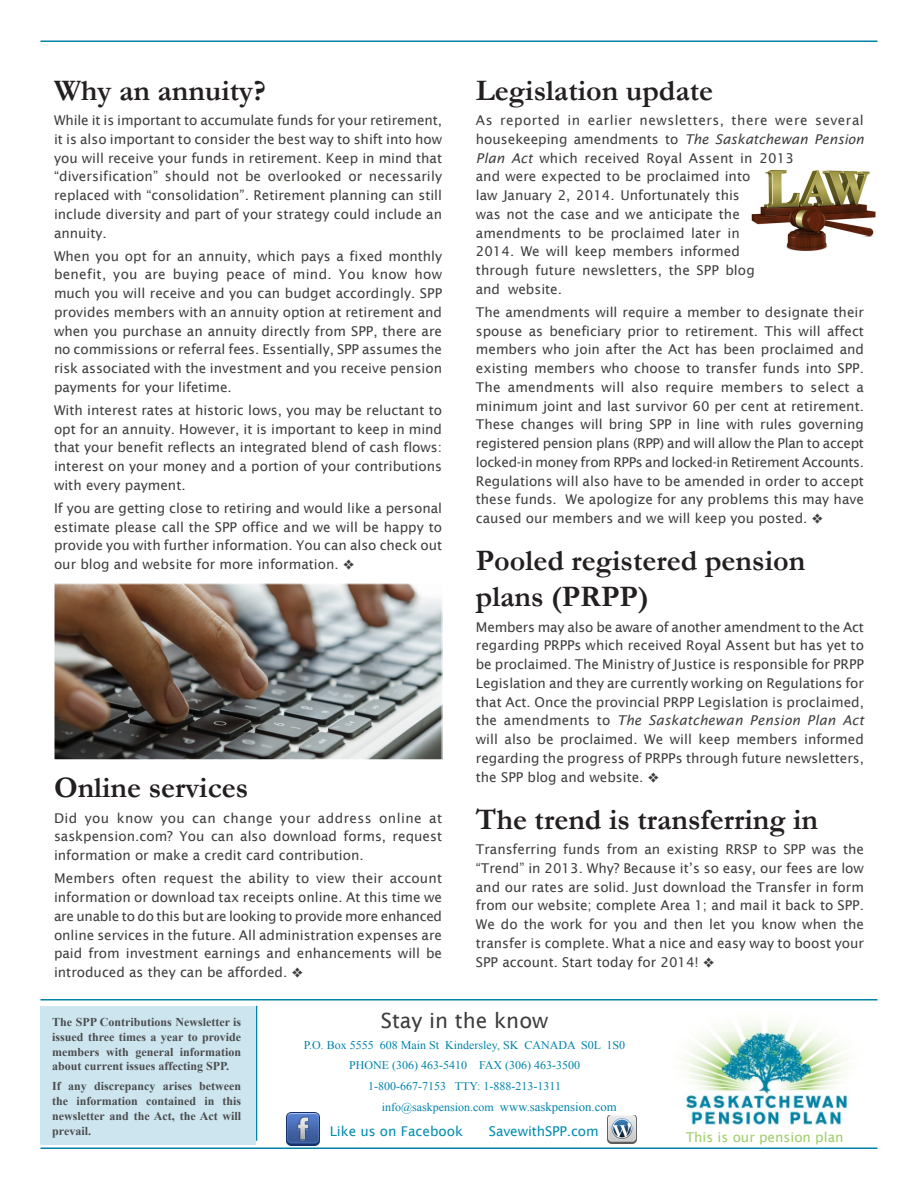
<style>
.page{position:relative;width:918px;height:1188px;background:#fff}
.page>*{position:absolute;margin:0;border:0;box-sizing:border-box;transform-origin:0 0}
.Heading{font:700 30px/36px "Garamond";color:#231f20}
.Body_text{font:21px "Lucida Sans";color:#3e3e3f}
.Body_text-2{font:13.5px/18.8px "Lucida Sans";color:#3e3e3f;text-align:justify}
.Body_text-3{font:13.5px "Lucida Sans";letter-spacing:-.005em;color:#008cb1}
.Body_text-4{font:13.5px "Lucida Sans";color:#9fce66}
.t1{font:700 12px/15px "Times New Roman";color:#4b4c4d;text-align:justify}
.t2{font:11.7px "Times New Roman";color:#0083a9}
.s1{font-style:italic}
.s2{font-size:12.45px}
</style>
<div class="page">
<hr style="left:40px;top:1148px;width:838px;height:1px;background:#0083a9">
<hr style="left:40px;top:999px;width:838px;height:1px;background:#0083a9">
<hr style="left:256px;top:1006px;width:1px;height:135px;background:#0083a9">
<hr style="left:40px;top:40px;width:838px;height:2px;background:#0083a9">
<div style="left:40px;top:1006px;width:216px;height:139px;background:#cce5ef"></div>
<img style="left:684px;top:1021px;width:165px;height:105px">
<img style="left:751px;top:169px;width:125px;height:83px">
<img style="left:56px;top:585px;width:384px;height:173px">
<div style="left:54px;top:583px;width:388px;height:177px;border:1px solid #fff"></div>
<img style="left:607px;top:1115px;width:29px;height:29px">
<img style="left:286px;top:1112px;width:34px;height:34px">
<p class="Heading" style="left:54px;top:72px;width:213px">Why an annuity?</p>
<p class="Body_text-2" style="left:54px;top:111px;width:390px">While it is important to accumulate funds for your retirement, it is also important to consider the best way to shift into how you will receive your funds in retirement. Keep in mind that “diversification” should not be overlooked or necessarily replaced with “consolidation”. Retirement planning can still include diversity and part of your strategy could include an annuity.</p>
<p class="Body_text-2" style="left:54px;top:246px;width:390px">When you opt for an annuity, which pays a fixed monthly benefit, you are buying peace of mind. You know how much you will receive and you can budget accordingly. SPP provides members with an annuity option at retirement and when you purchase an annuity directly from SPP, there are no commissions or referral fees. Essentially, SPP assumes the risk associated with the investment and you receive pension payments for your lifetime.</p>
<p class="Body_text-2" style="left:54px;top:401px;width:390px">With interest rates at historic lows, you may be reluctant to opt for an annuity. However, it is important to keep in mind that your benefit reflects an integrated blend of cash flows: interest on your money and a portion of your contributions with every payment.</p>
<p class="Body_text-2" style="left:54px;top:499px;width:390px">If you are getting close to retiring and would like a personal estimate please call the SPP office and we will be happy to provide you with further information. You can also check out our blog and website for more information. ❖</p>
<p class="Heading" style="left:54px;top:770px;width:196px">Online services</p>
<p class="Body_text-2" style="left:54px;top:808px;width:390px">Did you know you can change your address online at saskpension.com? You can also download forms, request information or make a credit card contribution.</p>
<p class="Body_text-2" style="left:54px;top:869px;width:390px">Members often request the ability to view their account information or download tax receipts online. At this time we are unable to do this but are looking to provide more enhanced online services in the future. All administration expenses are paid from investment earnings and enhancements will be introduced as they can be afforded. ❖</p>
<p class="Heading" style="left:476px;top:72px;width:239px">Legislation update</p>
<p class="Body_text-2" style="left:476px;top:111px;width:390px;text-align:left">As reported in earlier newsletters, there were several housekeeping amendments to <span class="s1">The Saskatchewan Pension Plan Act</span> which received Royal Assent in 2013<br>and were expected to be proclaimed into<br>law January 2, 2014. Unfortunately this<br>was not the case and we anticipate the<br>amendments to be proclaimed later in<br>2014. We will keep members informed<br>through future newsletters, the SPP blog<br>and website.</p>
<p class="Body_text-2" style="left:476px;top:303px;width:390px">The amendments will require a member to designate their spouse as beneficiary prior to retirement. This will affect members who join after the Act has been proclaimed and existing members who choose to transfer funds into SPP.<br>The amendments will also require members to select a minimum joint and last survivor 60 per cent at retirement.<br>These changes will bring SPP in line with rules governing registered pension plans (RPP) and will allow the Plan to accept locked-in money from RPPs and locked-in Retirement Accounts.<br>Regulations will also have to be amended in order to accept these funds. We apologize for any problems this may have caused our members and we will keep you posted. ❖</p>
<p class="Heading" style="left:476px;top:543px;width:331px">Pooled registered pension plans (PRPP)</p>
<p class="Body_text-2" style="left:476px;top:617px;width:390px">Members may also be aware of another amendment to the Act regarding PRPPs which received Royal Assent but has yet to be proclaimed. The Ministry of Justice is responsible for PRPP Legislation and they are currently working on Regulations for that Act. Once the provincial PRPP Legislation is proclaimed, the amendments to <span class="s1">The Saskatchewan Pension Plan Act </span>will also be proclaimed. We will keep members informed regarding the progress of PRPPs through future newsletters, the SPP blog and website. ❖</p>
<p class="Heading" style="left:476px;top:801px;width:344px">The trend is transferring in</p>
<p class="Body_text-2" style="left:476px;top:840px;width:390px">Transferring funds from an existing RRSP to SPP was the “Trend” in 2013. Why? Because it’s so easy, our fees are low and our rates are solid. Just download the Transfer in form from our website; complete Area 1; and mail it back to SPP.<br>We do the work for you and then let you know when the transfer is complete. What a nice and easy way to boost your SPP account. Start today for 2014! ❖</p>
<p class="t1" style="left:52px;top:1015px;width:191px">The SPP Contributions Newsletter is issued three times a year to provide members with general information</p>
<p class="t1" style="left:52px;top:1058px;width:178px">about current issues affecting SPP.</p>
<p class="t1" style="left:52px;top:1078px;width:191px">If any discrepancy arises between the information contained in this newsletter and the Act, the Act will prevail.</p>
<p class="Body_text" style="left:381px;top:1008px;width:169px">Stay in the know</p>
<p class="t2" style="left:304px;top:1037px;width:323px">P.O. Box 5555 608 Main St Kindersley, SK CANADA S0L 1S0</p>
<p class="t2" style="left:349px;top:1058px;width:233px">PHONE (306) 463-5410 FAX (306) 463-3500</p>
<p class="t2" style="left:368px;top:1078px;width:194px">1-800-667-7153 TTY: 1-888-213-1311</p>
<p class="t2" style="left:382px;top:1099px;width:236px">info@saskpension.com <span class="s2">www.saskpension.com</span></p>
<p class="Body_text-3" style="left:330px;top:1124px;width:135px">Like us on Facebook</p>
<p class="Body_text-3" style="left:489px;top:1124px;width:111px">SavewithSPP.com</p>
<p class="Body_text-4" style="left:686px;top:1129px;width:159px">This is our pension plan</p>
</div>
